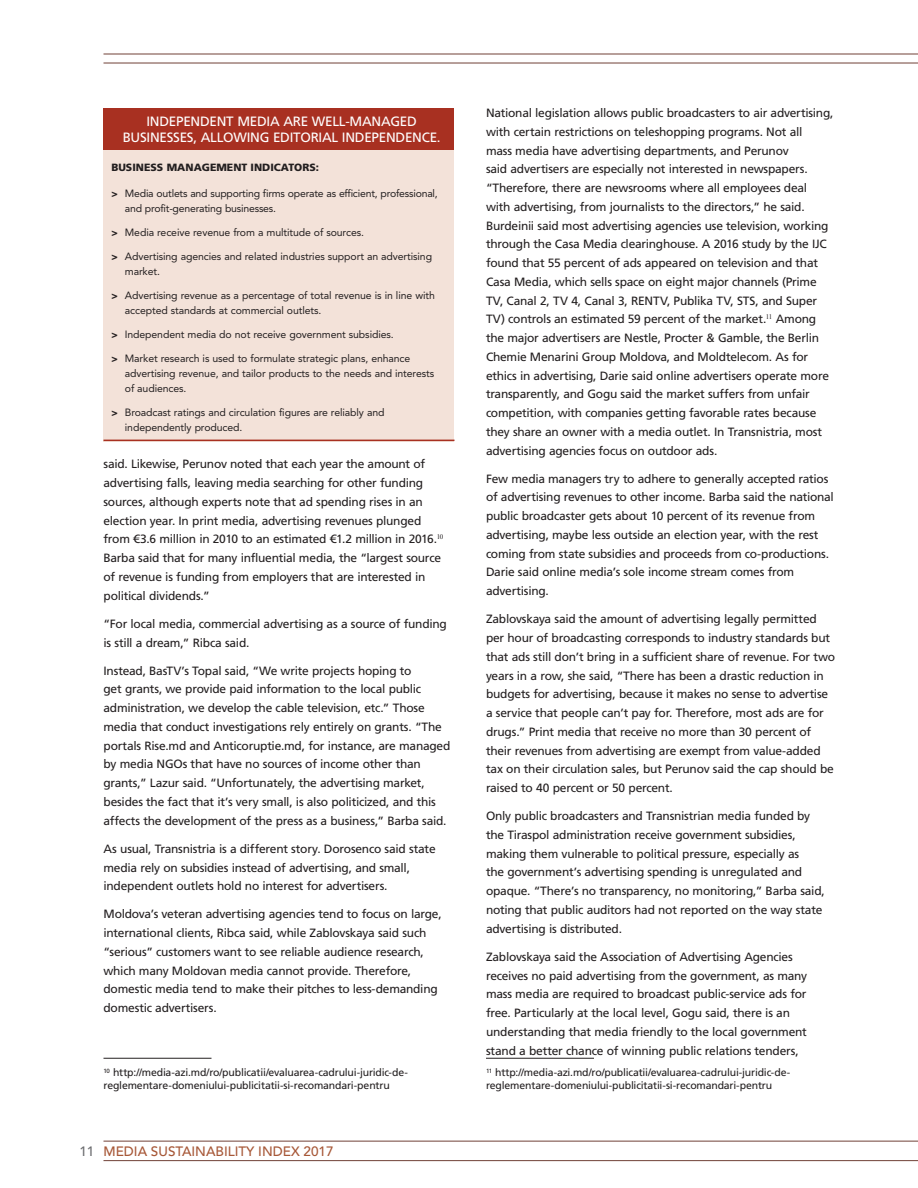
<style>
.page{position:relative;width:918px;height:1188px;background:#fff}
.page>*{position:absolute;margin:0;border:0;box-sizing:border-box;transform-origin:0 0}
.Shadebox_Head{font:13.5px/16.5px "Frutiger LT Std";letter-spacing:-.02em;color:#fff;text-align:center}
.t1{font:500 13.5px "Avenir LT Std";color:#a75838}
.Main_Text{font:12px/18.8px "Frutiger LT Pro";letter-spacing:-.02em;color:#231f20}
.Shadebox_Text{font:10.5px/15px "Avenir LT Std";letter-spacing:-.01em;color:#231f20}
.Footnotes{font:10.5px/12.8px "Frutiger LT Pro";letter-spacing:-.02em;color:#231f20}
.Shadebox_Subhead{font:900 10.5px "Frutiger LT Std";color:#231f20}
.s1{font-family:"Frutiger LT Std";font-weight:900}
.s2{color:#6c6d70}
</style>
<div class="page">
<hr style="left:104px;top:54px;width:814px;height:1px;background:#704137">
<hr style="left:104px;top:63px;width:814px;height:1px;background:#704137">
<hr style="left:104px;top:1141px;width:814px;height:1px;background:#704137">
<hr style="left:104px;top:1160px;width:814px;height:1px;background:#704137">
<hr style="left:104px;top:1058px;width:108px;height:1px;background:#231f20">
<hr style="left:486px;top:1058px;width:108px;height:1px;background:#231f20">
<div style="left:104px;top:142px;width:350px;height:299px;background:#f3e2d9"></div>
<div style="left:104px;top:108px;width:350px;height:42px;background:#a83021"></div>
<hr style="left:104px;top:440px;width:350px;height:1px;background:#a83021">
<p class="Shadebox_Head" style="left:123px;top:113px;width:320px">INDEPENDENT MEDIA ARE WELL-MANAGED<br>BUSINESSES, ALLOWING EDITORIAL INDEPENDENCE.</p>
<p class="Shadebox_Subhead" style="left:111px;top:161px;width:209px">BUSINESS MANAGEMENT INDICATORS:</p>
<p class="Shadebox_Text" style="left:125px;top:186px;width:314px;text-indent:-14px"><span class="s1">&gt;</span> Media outlets and supporting firms operate as efficient, professional, and profit-generating businesses.</p>
<p class="Shadebox_Text" style="left:111px;top:225px;width:254px"><span class="s1">&gt;</span> Media receive revenue from a multitude of sources.</p>
<p class="Shadebox_Text" style="left:125px;top:249px;width:309px;text-indent:-14px"><span class="s1">&gt;</span> Advertising agencies and related industries support an advertising market.</p>
<p class="Shadebox_Text" style="left:125px;top:288px;width:312px;text-indent:-14px"><span class="s1">&gt;</span> Advertising revenue as a percentage of total revenue is in line with accepted standards at commercial outlets.</p>
<p class="Shadebox_Text" style="left:111px;top:327px;width:284px"><span class="s1">&gt;</span> Independent media do not receive government subsidies.</p>
<p class="Shadebox_Text" style="left:125px;top:351px;width:311px;text-indent:-14px"><span class="s1">&gt;</span> Market research is used to formulate strategic plans, enhance advertising revenue, and tailor products to the needs and interests of audiences.</p>
<p class="Shadebox_Text" style="left:125px;top:405px;width:261px;text-indent:-14px"><span class="s1">&gt;</span> Broadcast ratings and circulation figures are reliably and independently produced.</p>
<p class="Main_Text" style="left:104px;top:455px;width:341px">said. Likewise, Perunov noted that each year the amount of advertising falls, leaving media searching for other funding sources, although experts note that ad spending rises in an election year. In print media, advertising revenues plunged from €3.6 million in 2010 to an estimated €1.2 million in 2016.<sup>10<br></sup>Barba said that for many influential media, the “largest source of revenue is funding from employers that are interested in political dividends.”</p>
<p class="Main_Text" style="left:104px;top:614px;width:345px">“For local media, commercial advertising as a source of funding is still a dream,” Ribca said.</p>
<p class="Main_Text" style="left:104px;top:661px;width:348px">Instead, BasTV’s Topal said, “We write projects hoping to<br>get grants, we provide paid information to the local public administration, we develop the cable television, etc.” Those media that conduct investigations rely entirely on grants. “The portals Rise.md and Anticoruptie.md, for instance, are managed by media NGOs that have no sources of income other than grants,” Lazur said. “Unfortunately, the advertising market, besides the fact that it’s very small, is also politicized, and this affects the development of the press as a business,” Barba said.</p>
<p class="Main_Text" style="left:104px;top:839px;width:334px">As usual, Transnistria is a different story. Dorosenco said state media rely on subsidies instead of advertising, and small, independent outlets hold no interest for advertisers.</p>
<p class="Main_Text" style="left:104px;top:905px;width:340px">Moldova’s veteran advertising agencies tend to focus on large, international clients, Ribca said, while Zablovskaya said such “serious” customers want to see reliable audience research, which many Moldovan media cannot provide. Therefore, domestic media tend to make their pitches to less-demanding domestic advertisers.</p>
<p class="Footnotes" style="left:104px;top:1066px;width:306px"><sup>10</sup> http://media-azi.md/ro/publicatii/evaluarea-cadrului-juridic-de&shy;reglementare-domeniului-publicitatii-si-recomandari-pentru</p>
<p class="t1" style="left:79px;top:1144px;width:256px"><span class="s2">11</span> MEDIA SUSTAINABILITY INDEX 2017</p>
<p class="Main_Text" style="left:486px;top:104px;width:349px">National legislation allows public broadcasters to air advertising, with certain restrictions on teleshopping programs. Not all<br>mass media have advertising departments, and Perunov<br>said advertisers are especially not interested in newspapers. “Therefore, there are newsrooms where all employees deal with advertising, from journalists to the directors,” he said.<br>Burdeinii said most advertising agencies use television, working through the Casa Media clearinghouse. A 2016 study by the IJC found that 55 percent of ads appeared on television and that Casa Media, which sells space on eight major channels (Prime TV, Canal 2, TV 4, Canal 3, RENTV, Publika TV, STS, and Super TV) controls an estimated 59 percent of the market.<sup>11</sup> Among the major advertisers are Nestle, Procter &amp; Gamble, the Berlin Chemie Menarini Group Moldova, and Moldtelecom. As for ethics in advertising, Darie said online advertisers operate more transparently, and Gogu said the market suffers from unfair competition, with companies getting favorable rates because they share an owner with a media outlet. In Transnistria, most advertising agencies focus on outdoor ads.</p>
<p class="Main_Text" style="left:486px;top:469px;width:349px">Few media managers try to adhere to generally accepted ratios of advertising revenues to other income. Barba said the national public broadcaster gets about 10 percent of its revenue from advertising, maybe less outside an election year, with the rest coming from state subsidies and proceeds from co-productions.<br>Darie said online media’s sole income stream comes from advertising.</p>
<p class="Main_Text" style="left:486px;top:610px;width:351px">Zablovskaya said the amount of advertising legally permitted per hour of broadcasting corresponds to industry standards but that ads still don’t bring in a sufficient share of revenue. For two years in a row, she said, “There has been a drastic reduction in budgets for advertising, because it makes no sense to advertise a service that people can’t pay for. Therefore, most ads are for drugs.” Print media that receive no more than 30 percent of their revenues from advertising are exempt from value-added tax on their circulation sales, but Perunov said the cap should be raised to 40 percent or 50 percent.</p>
<p class="Main_Text" style="left:486px;top:807px;width:340px">Only public broadcasters and Transnistrian media funded by the Tiraspol administration receive government subsidies, making them vulnerable to political pressure, especially as<br>the government’s advertising spending is unregulated and opaque. “There’s no transparency, no monitoring,” Barba said, noting that public auditors had not reported on the way state advertising is distributed.</p>
<p class="Main_Text" style="left:486px;top:947px;width:323px">Zablovskaya said the Association of Advertising Agencies receives no paid advertising from the government, as many mass media are required to broadcast public-service ads for free. Particularly at the local level, Gogu said, there is an understanding that media friendly to the local government stand a better chance of winning public relations tenders,</p>
<p class="Footnotes" style="left:486px;top:1066px;width:306px"><sup>11</sup> http://media-azi.md/ro/publicatii/evaluarea-cadrului-juridic-de&shy;reglementare-domeniului-publicitatii-si-recomandari-pentru</p>
</div>
